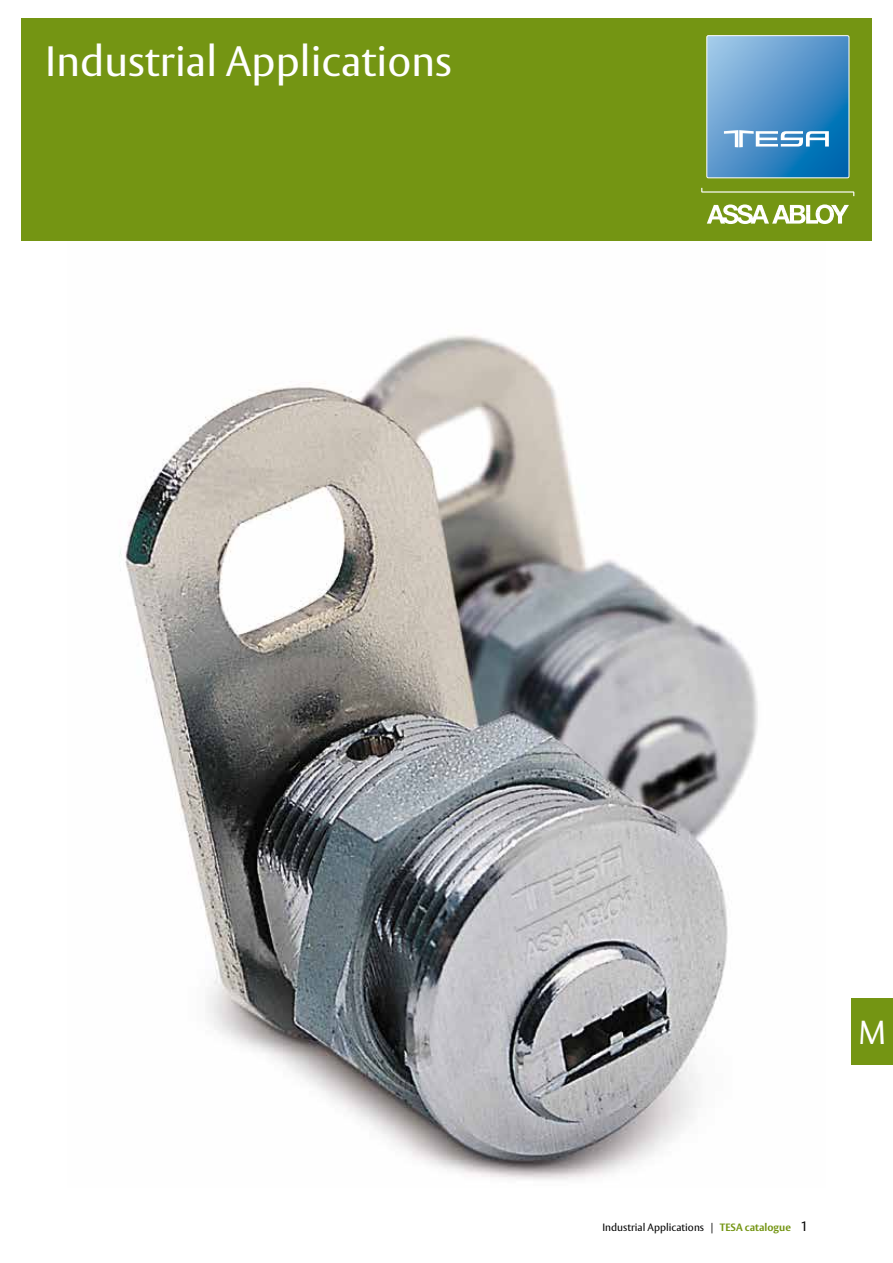
<style>
.page{position:relative;width:893px;height:1263px;background:#fff}
.page>*{position:absolute;margin:0;border:0;box-sizing:border-box;transform-origin:0 0}
.t1{font:42px "ASSA Vesta";color:#fff}
.t2{font:33px "ASSA Vesta";color:#fff}
.t3{font:10.5px "ASSA Vesta";color:#000}
.s1{font-weight:700;color:#749513}
.s2{font-size:13.5px}
</style>
<div class="page">
<img style="left:119px;top:335px;width:639px;height:845px">
<div style="left:851px;top:999px;width:42px;height:66px;background:#749513"></div>
<div style="left:21px;top:18px;width:851px;height:223px;background:#749513"></div>
<svg style="left:701px;top:188px;width:153px;height:36px"></svg>
<svg style="left:707px;top:36px;width:142px;height:142px;background:#5798cc"></svg>
<h1 class="t1" style="left:45px;top:35px;width:408px">Industrial Applications</h1>
<h2 class="t2" style="left:858px;top:1012px;width:29px">M</h2>
<p class="t3" style="left:602px;top:1221px;width:207px">Industrial Applications | <span class="s1">TESA catalogue</span> <span class="s2">1</span></p>
</div>
